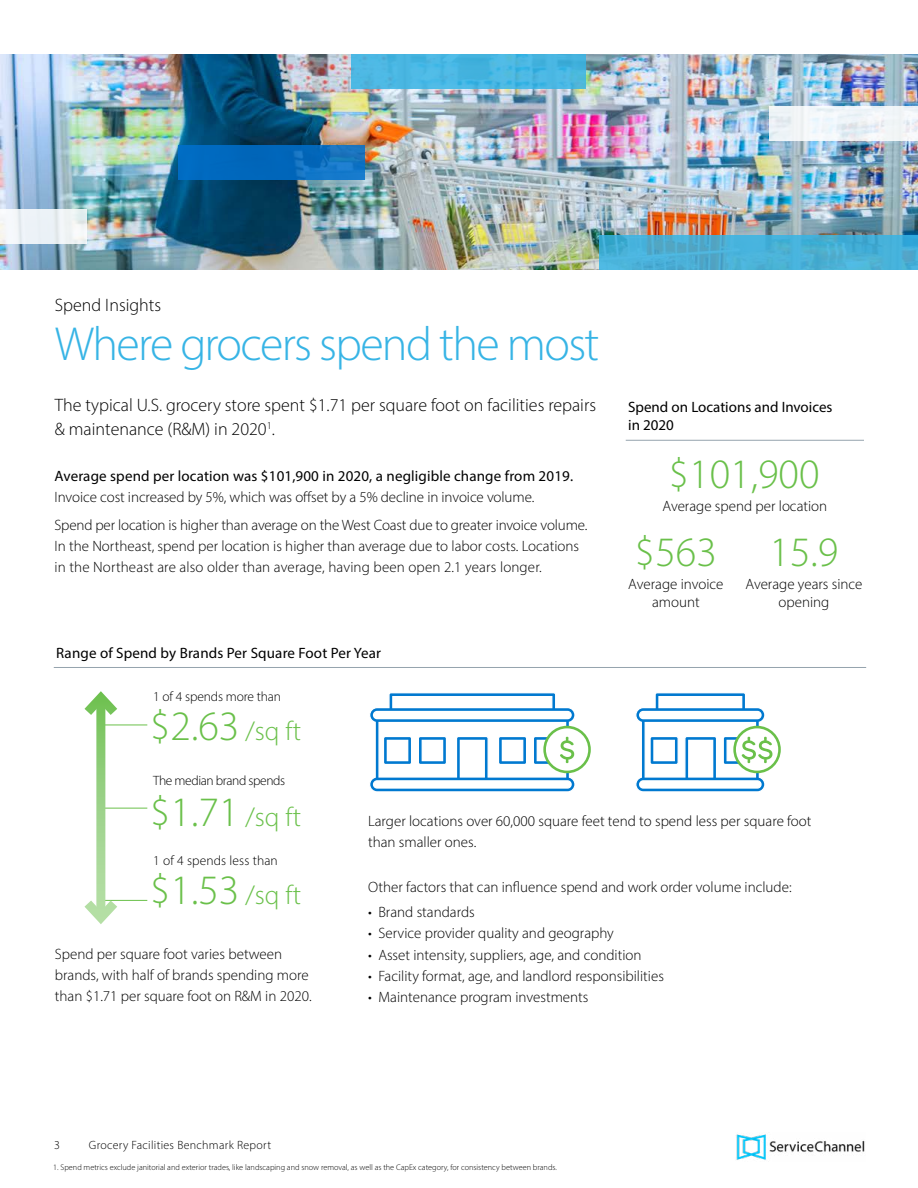
<style>
.page{position:relative;width:918px;height:1188px;background:#fff}
.page>*{position:absolute;margin:0;border:0;box-sizing:border-box;transform-origin:0 0}
.t1{font:300 48px "Myriad Pro";letter-spacing:-.035em;color:#37b4e5}
.t2{font:300 42px/78.4px "Myriad Pro";color:#6ac04a}
.t3{font:300 18px/24px "Myriad Pro";color:#000}
.t4{font:300 15px/21px "Myriad Pro";color:#000}
.t5{font:15px/18px "Myriad Pro";letter-spacing:.01em;color:#000}
.t6{font:300 13.5px "Myriad Pro";letter-spacing:-.03em;color:#000}
.t7{font:300 13.5px "Myriad Pro";letter-spacing:-.01em;color:#000}
.t8{font:300 13.5px "Myriad Pro";letter-spacing:.01em;color:#000}
.t9{font:300 12px "Myriad Pro";letter-spacing:.025em;color:#000}
.t10{font:300 8.25px "Myriad Pro";color:#000}
.s1{font-size:27px}
</style>
<div class="page">
<img style="left:736px;top:1134px;width:129px;height:26px">
<img style="left:0;top:54px;width:918px;height:216px">
<svg style="left:351px;top:54px;width:234px;height:35px;fill:#4bb7e3"></svg>
<svg style="left:178px;top:145px;width:187px;height:34px;fill:#0069bd"></svg>
<svg style="left:770px;top:106px;width:148px;height:34px;fill:#f0f4f7"></svg>
<svg style="left:0;top:210px;width:87px;height:34px;fill:#edf2f7"></svg>
<svg style="left:600px;top:235px;width:318px;height:35px;fill:#4ab1d7"></svg>
<hr style="left:102px;top:808px;width:45px;height:1px;background:#6ac04a">
<hr style="left:102px;top:725px;width:45px;height:1px;background:#6ac04a">
<hr style="left:102px;top:900px;width:45px;height:1px;background:#6ac04a">
<svg style="left:96px;top:725px;width:9px;height:166px"></svg>
<svg style="left:84px;top:691px;width:43px;height:34px"></svg>
<svg style="left:84px;top:891px;width:43px;height:33px"></svg>
<hr style="left:626px;top:440px;width:238px;height:1px;background:#95a3ae">
<hr style="left:54px;top:667px;width:812px;height:1px;background:#95a3ae">
<svg style="left:545px;top:727px;width:45px;height:45px"></svg>
<div style="left:543px;top:726px;width:48px;height:47px;border:3px solid #6ac04a;border-radius:50%"></div>
<svg style="left:370px;top:693px;width:206px;height:99px"></svg>
<svg style="left:735px;top:727px;width:45px;height:45px"></svg>
<div style="left:733px;top:726px;width:48px;height:47px;border:3px solid #6ac04a;border-radius:50%"></div>
<svg style="left:636px;top:693px;width:136px;height:99px"></svg>
<p class="t3" style="left:55px;top:292px;width:108px">Spend Insights</p>
<h1 class="t1" style="left:55px;top:315px;width:546px">Where grocers spend the most</h1>
<p class="t3" style="left:55px;top:393px;width:543px">The typical U.S. grocery store spent $1.71 per square foot on facilities repairs &amp; maintenance (R&amp;M) in 2020<sup>1</sup>.</p>
<p class="t5" style="left:54px;top:467px;width:520px">Average spend per location was $101,900 in 2020, a negligible change from 2019.</p>
<p class="t4" style="left:54px;top:483px;width:535px;line-height:27.8px">Invoice cost increased by 5%, which was offset by a 5% decline in invoice volume.<br>Spend per location is higher than average on the West Coast due to greater invoice volume.</p>
<p class="t4" style="left:54px;top:535px;width:526px">In the Northeast, spend per location is higher than average due to labor costs. Locations in the Northeast are also older than average, having been open 2.1 years longer.</p>
<p class="t5" style="left:56px;top:643px;width:326px">Range of Spend by Brands Per Square Foot Per Year</p>
<p class="t7" style="left:153px;top:689px;width:129px">1 of 4 spends more than</p>
<h2 class="t2" style="left:150px;top:686px;width:152px">$2.63 <span class="s1">/</span><span class="s1">sq ft</span></h2>
<p class="t6" style="left:153px;top:773px;width:133px">The median brand spends</p>
<p class="t5" style="left:628px;top:398px;width:206px">Spend on Locations and Invoices in 2020</p>
<h2 class="t2" style="left:669px;top:434px;width:152px">$101,900</h2>
<p class="t4" style="left:662px;top:495px;width:166px">Average spend per location</p>
<h2 class="t2" style="left:635px;top:512px;width:83px">$563</h2>
<p class="t4" style="left:628px;top:575px;width:97px;line-height:18px;text-align:center">Average invoice amount</p>
<h2 class="t2" style="left:770px;top:512px;width:70px">15.9</h2>
<p class="t4" style="left:745px;top:575px;width:119px;line-height:18px;text-align:center">Average years since opening</p>
<h2 class="t2" style="left:150px;top:772px;width:152px">$1.71 <span class="s1">/</span><span class="s1">sq ft </span>$1.53 <span class="s1">/</span><span class="s1">sq ft</span></h2>
<p class="t8" style="left:153px;top:853px;width:126px">1 of 4 spends less than</p>
<p class="t4" style="left:55px;top:943px;width:258px">Spend per square foot varies between brands, with half of brands spending more than $1.71 per square foot on R&amp;M in 2020.</p>
<p class="t9" style="left:54px;top:1138px;width:7px">3</p>
<p class="t9" style="left:89px;top:1138px;width:184px">Grocery Facilities Benchmark Report</p>
<p class="t4" style="left:368px;top:810px;width:445px">Larger locations over 60,000 square feet tend to spend less per square foot than smaller ones.</p>
<p class="t4" style="left:368px;top:877px;width:425px">Other factors that can influence spend and work order volume include:</p>
<p class="t4" style="left:368px;top:901px;width:108px">• Brand standards</p>
<p class="t4" style="left:368px;top:923px;width:247px">• Service provider quality and geography</p>
<p class="t4" style="left:368px;top:944px;width:275px">• Asset intensity, suppliers, age, and condition</p>
<p class="t4" style="left:368px;top:965px;width:297px">• Facility format, age, and landlord responsibilities</p>
<p class="t4" style="left:368px;top:987px;width:222px">• Maintenance program investments</p>
<p class="t10" style="left:53px;top:1162px;width:505px">1. Spend metrics exclude janitorial and exterior trades, like landscaping and snow removal, as well as the CapEx category, for consistency between brands.</p>
</div>
